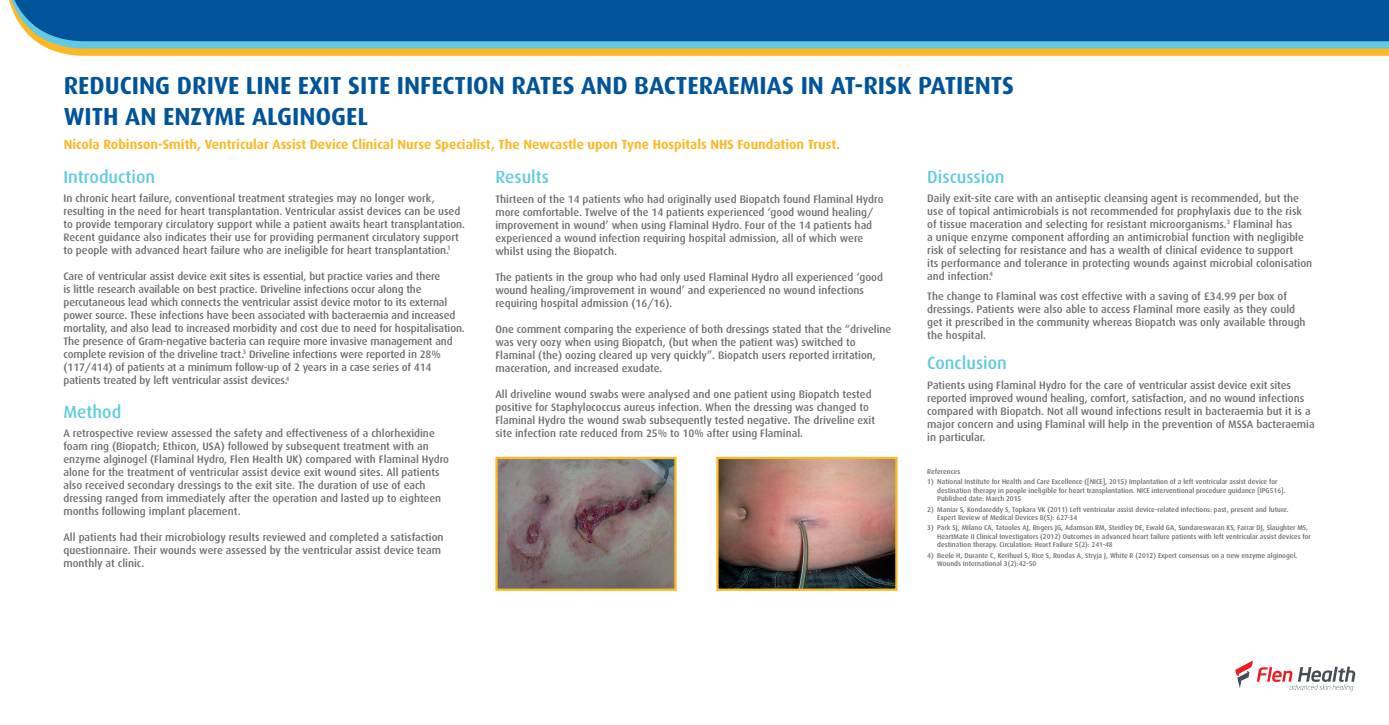
<style>
.page{position:relative;width:1389px;height:725px;background:#fff}
.page>*{position:absolute;margin:0;border:0;box-sizing:border-box;transform-origin:0 0}
.t1{font:700 24.64px/30.6px "Dax";color:#01549a}
.t2{font:500 17.5px "Dax";color:#62cae4}
.t3{font:700 13.3px "Dax";color:#fcb925}
.t4{font:500 10.85px/13px "Dax";color:#6c6d70}
.t5{font:500 7px/8.4px "Dax";color:#6c6d70}
</style>
<div class="page">
<svg style="left:47px;top:48px;width:1342px;height:8px;background:#f2bc38"></svg>
<svg style="left:35px;top:41px;width:1354px;height:7px;background:#61c5df"></svg>
<div style="left:9px;top:0;width:1380px;height:41px;background:#01549a"></div>
<svg style="left:1235px;top:660px;width:120px;height:31px"></svg>
<img style="left:498px;top:459px;width:176px;height:128px">
<div style="left:495px;top:456px;width:182px;height:134px;border:2px solid #fcb925"></div>
<img style="left:719px;top:459px;width:176px;height:128px">
<div style="left:716px;top:456px;width:182px;height:134px;border:2px solid #fcb925"></div>
<h1 class="t1" style="left:64px;top:70px;width:952px">REDUCING DRIVE LINE EXIT SITE INFECTION RATES AND BACTERAEMIAS IN AT-RISK PATIENTS<br>WITH AN ENZYME ALGINOGEL</h1>
<p class="t3" style="left:64px;top:136px;width:778px">Nicola Robinson-Smith, Ventricular Assist Device Clinical Nurse Specialist, The Newcastle upon Tyne Hospitals NHS Foundation Trust.</p>
<h2 class="t2" style="left:63px;top:167px;width:93px">Introduction</h2>
<p class="t4" style="left:63px;top:191px;width:403px">In chronic heart failure, conventional treatment strategies may no longer work, resulting in the need for heart transplantation. Ventricular assist devices can be used to provide temporary circulatory support while a patient awaits heart transplantation.<br>Recent guidance also indicates their use for providing permanent circulatory support to people with advanced heart failure who are ineligible for heart transplantation.<sup>1</sup></p>
<p class="t4" style="left:63px;top:269px;width:403px">Care of ventricular assist device exit sites is essential, but practice varies and there<br>is little research available on best practice. Driveline infections occur along the percutaneous lead which connects the ventricular assist device motor to its external power source. These infections have been associated with bacteraemia and increased mortality, and also lead to increased morbidity and cost due to need for hospitalisation.<br>The presence of Gram-negative bacteria can require more invasive management and complete revision of the driveline tract.<sup>3</sup> Driveline infections were reported in 28% (117/414) of patients at a minimum follow-up of 2 years in a case series of 414 patients treated by left ventricular assist devices.<sup>4</sup></p>
<h2 class="t2" style="left:63px;top:402px;width:59px">Method</h2>
<p class="t4" style="left:63px;top:426px;width:387px">A retrospective review assessed the safety and effectiveness of a chlorhexidine foam ring (Biopatch; Ethicon, USA) followed by subsequent treatment with an enzyme alginogel (Flaminal Hydro, Flen Health UK) compared with Flaminal Hydro alone for the treatment of ventricular assist device exit wound sites. All patients also received secondary dressings to the exit site. The duration of use of each dressing ranged from immediately after the operation and lasted up to eighteen months following implant placement.</p>
<p class="t4" style="left:63px;top:531px;width:382px">All patients had their microbiology results reviewed and completed a satisfaction questionnaire. Their wounds were assessed by the ventricular assist device team monthly at clinic.</p>
<h2 class="t2" style="left:495px;top:167px;width:55px">Results</h2>
<p class="t4" style="left:495px;top:192px;width:390px">Thirteen of the 14 patients who had originally used Biopatch found Flaminal Hydro more comfortable. Twelve of the 14 patients experienced ‘good wound healing/ improvement in wound’ when using Flaminal Hydro. Four of the 14 patients had experienced a wound infection requiring hospital admission, all of which were whilst using the Biopatch.</p>
<p class="t4" style="left:495px;top:270px;width:389px">The patients in the group who had only used Flaminal Hydro all experienced ‘good wound healing/improvement in wound’ and experienced no wound infections requiring hospital admission (16/16).</p>
<p class="t4" style="left:495px;top:322px;width:397px">One comment comparing the experience of both dressings stated that the “driveline was very oozy when using Biopatch, (but when the patient was) switched to Flaminal (the) oozing cleared up very quickly”. Biopatch users reported irritation, maceration, and increased exudate.</p>
<p class="t4" style="left:495px;top:387px;width:381px">All driveline wound swabs were analysed and one patient using Biopatch tested positive for Staphylococcus aureus infection. When the dressing was changed to Flaminal Hydro the wound swab subsequently tested negative. The driveline exit site infection rate reduced from 25% to 10% after using Flaminal.</p>
<h2 class="t2" style="left:927px;top:167px;width:79px">Discussion</h2>
<p class="t4" style="left:927px;top:191px;width:386px">Daily exit-site care with an antiseptic cleansing agent is recommended, but the use of topical antimicrobials is not recommended for prophylaxis due to the risk of tissue maceration and selecting for resistant microorganisms.<sup>3</sup> Flaminal has<br>a unique enzyme component affording an antimicrobial function with negligible risk of selecting for resistance and has a wealth of clinical evidence to support<br>its performance and tolerance in protecting wounds against microbial colonisation and infection.<sup>4</sup></p>
<p class="t4" style="left:927px;top:290px;width:380px">The change to Flaminal was cost effective with a saving of £34.99 per box of dressings. Patients were also able to access Flaminal more easily as they could get it prescribed in the community whereas Biopatch was only available through the hospital.</p>
<h2 class="t2" style="left:927px;top:352px;width:81px">Conclusion</h2>
<p class="t4" style="left:927px;top:378px;width:389px">Patients using Flaminal Hydro for the care of ventricular assist device exit sites reported improved wound healing, comfort, satisfaction, and no wound infections compared with Biopatch. Not all wound infections result in bacteraemia but it is a major concern and using Flaminal will help in the prevention of MSSA bacteraemia in particular.</p>
<p class="t5" style="left:927px;top:467px;width:34px">References</p>
<p class="t5" style="left:937px;top:477px;width:350px;text-indent:-10px">1) National Institute for Health and Care Excellence ([NICE], 2015) Implantation of a left ventricular assist device for destination therapy in people ineligible for heart transplantation. NICE interventional procedure guidance [IPG516].<br>Published date: March 2015</p>
<p class="t5" style="left:937px;top:505px;width:353px;text-indent:-10px">2) Maniar S, Kondareddy S, Topkara VK (2011) Left ventricular assist device-related infections: past, present and future.<br>Expert Review of Medical Devices 8(5): 627-34</p>
<p class="t5" style="left:937px;top:523px;width:375px;text-indent:-10px">3) Park SJ, Milano CA, Tatooles AJ, Rogers JG, Adamson RM, Steidley DE, Ewald GA, Sundareswaran KS, Farrar DJ, Slaughter MS,<br>HeartMate II Clinical Investigators (2012) Outcomes in advanced heart failure patients with left ventricular assist devices for destination therapy. Circulation: Heart Failure 5(2): 241-48</p>
<p class="t5" style="left:937px;top:550px;width:362px;text-indent:-10px">4) Beele H, Durante C, Kerihuel S, Rice S, Rondas A, Stryja J, White R (2012) Expert consensus on a new enzyme alginogel.<br>Wounds International 3(2):42-50</p>
</div>
